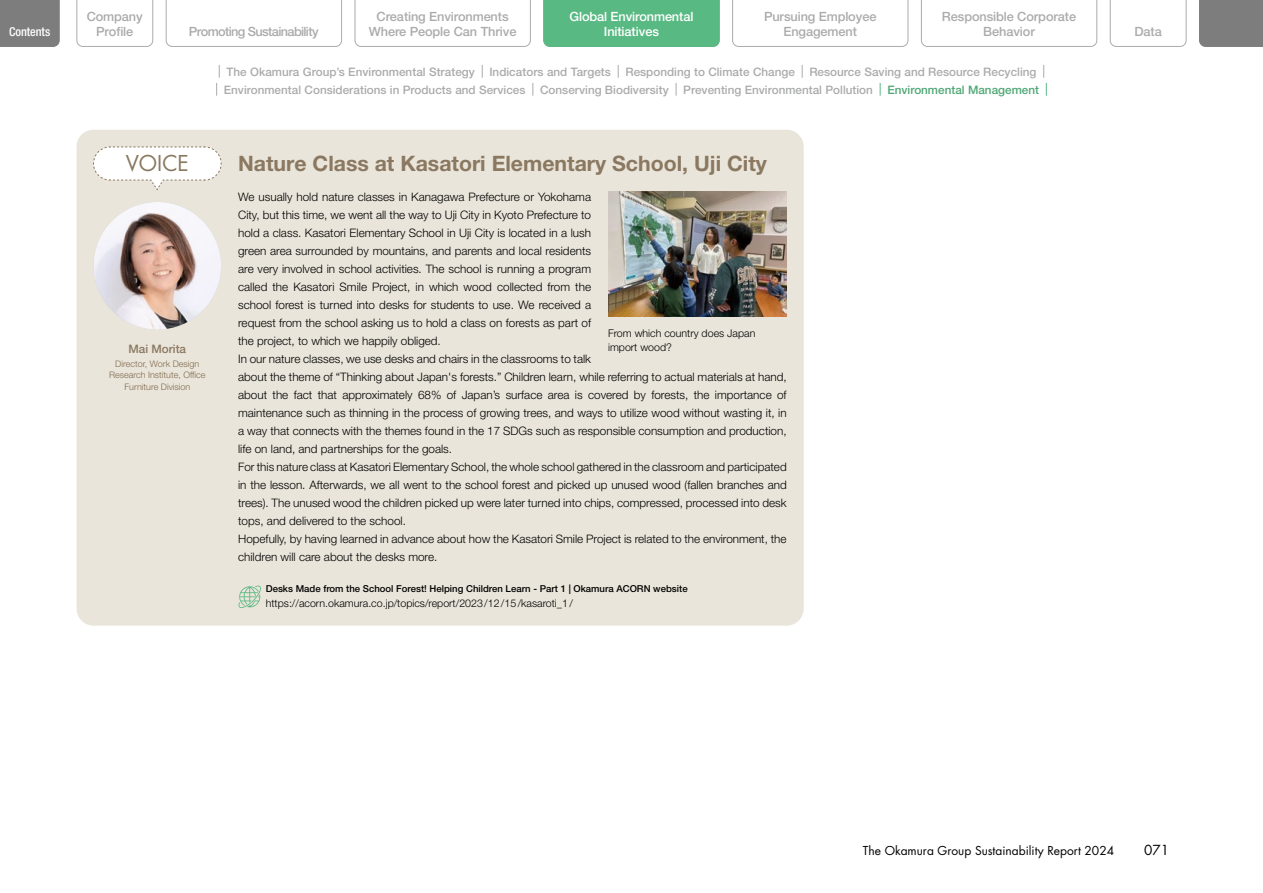
<style>
.page{position:relative;width:1263px;height:893px;background:#fff}
.page>*{position:absolute;margin:0;border:0;box-sizing:border-box;transform-origin:0 0}
.t1{font:700 21.3px "Helvetica Neue LT Std";color:#8a7861}
.t2{font:21.3px "Futura Std";color:#8a7861}
.t3{font:13.5px "Futura Std";color:#000}
.t4{font:500 12.75px/14.9px "Helvetica Neue LT Std";letter-spacing:-.01em;color:#aaabab;text-align:center}
.t5{font:500 12.75px/14.9px "Helvetica Neue LT Std";letter-spacing:-.01em;color:#fff;text-align:center}
.t6{font:500 12.75px "Helvetica Neue LT Std";letter-spacing:-.05em;color:#aaabab}
.t7{font:500 condensed 12.15px "Helvetica Neue LT Std";letter-spacing:-.005em;color:#fff}
.t8{font:12px "Futura Std";color:#000}
.t9{font:300 11.7px/18px "Helvetica Neue LT Std";color:#000}
.t10{font:500 11.7px/18px "Helvetica Neue LT Std";color:#aaabab}
.t11{font:500 11.7px "Helvetica Neue LT Std";color:#8a7861}
.t12{font:300 10.65px/13.5px "Helvetica Neue LT Std";color:#000}
.t13{font:500 9.6px "Helvetica Neue LT Std";color:#000}
.t14{font:300 9px/11.7px "Helvetica Neue LT Std";color:#806c50;text-align:center}
.s1{color:#4fa776}
</style>
<div class="page">
<div style="left:77px;top:130px;width:727px;height:496px;background:#eae5da;border-radius:17px"></div>
<img style="left:94px;top:202px;width:127px;height:128px;border-radius:64px">
<svg style="left:93px;top:146px;width:129px;height:44px"></svg>
<img style="left:608px;top:191px;width:179px;height:126px">
<svg style="left:239px;top:586px;width:22px;height:22px"></svg>
<div style="left:1199px;top:0;width:64px;height:47px;background:#7d7d7d"></div>
<div style="left:0;top:0;width:60px;height:47px;background:#7d7d7d"></div>
<svg style="left:1110px;top:0;width:76px;height:47px"></svg>
<svg style="left:921px;top:0;width:176px;height:47px"></svg>
<svg style="left:732px;top:0;width:176px;height:47px"></svg>
<svg style="left:355px;top:0;width:176px;height:47px"></svg>
<svg style="left:166px;top:0;width:176px;height:47px"></svg>
<svg style="left:77px;top:0;width:76px;height:47px"></svg>
<div style="left:543px;top:0;width:176px;height:47px;background:#59b983"></div>
<svg style="left:482px;top:65px;width:1px;height:13px"></svg>
<svg style="left:618px;top:65px;width:1px;height:13px"></svg>
<svg style="left:802px;top:65px;width:1px;height:13px"></svg>
<svg style="left:216px;top:65px;width:4px;height:31px"></svg>
<svg style="left:532px;top:83px;width:1px;height:13px"></svg>
<svg style="left:676px;top:83px;width:1px;height:13px"></svg>
<svg style="left:880px;top:83px;width:1px;height:13px"></svg>
<svg style="left:1043px;top:65px;width:4px;height:31px"></svg>
<p class="t4" style="left:87px;top:9px;width:58px">Company<br>Profile</p>
<p class="t5" style="left:569px;top:9px;width:125px">Global Environmental<br>Initiatives</p>
<p class="t10" style="left:224px;top:63px;width:817px">The Okamura Group’s Environmental Strategy Indicators and Targets Responding to Climate Change Resource Saving and Resource Recycling<br>Environmental Considerations in Products and Services Conserving Biodiversity Preventing Environmental Pollution <span class="s1">Environmental Management</span></p>
<p class="t4" style="left:377px;top:9px;width:134px">Creating Environments</p>
<p class="t4" style="left:942px;top:9px;width:136px">Responsible Corporate<br>Behavior</p>
<p class="t4" style="left:764px;top:9px;width:114px">Pursuing Employee<br>Engagement</p>
<p class="t6" style="left:189px;top:24px;width:131px">Promoting Sustainability</p>
<p class="t4" style="left:369px;top:24px;width:149px">Where People Can Thrive</p>
<p class="t7" style="left:9px;top:25px;width:42px">Contents</p>
<p class="t4" style="left:1134px;top:24px;width:29px">Data</p>
<h1 class="t2" style="left:126px;top:149px;width:65px">VOICE</h1>
<p class="t11" style="left:129px;top:342px;width:59px">Mai Morita</p>
<p class="t14" style="left:109px;top:358px;width:98px">Director, Work Design<br>Research Institute, Office<br>Furniture Division</p>
<h1 class="t1" style="left:238px;top:150px;width:530px">Nature Class at Kasatori Elementary School, Uji City</h1>
<p class="t9" style="left:238px;top:188px;width:550px">We usually hold nature classes in Kanagawa Prefecture or Yokohama<br>City, but this time, we went all the way to Uji City in Kyoto Prefecture to<br>hold a class. Kasatori Elementary School in Uji City is located in a lush<br>green area surrounded by mountains, and parents and local residents<br>are very involved in school activities. The school is running a program<br>called the Kasatori Smile Project, in which wood collected from the<br>school forest is turned into desks for students to use. We received a<br>request from the school asking us to hold a class on forests as part of<br>the project, to which we happily obliged.<br>In our nature classes, we use desks and chairs in the classrooms to talk<br>about the theme of “Thinking about Japan's forests.” Children learn, while referring to actual materials at hand, about the fact that approximately 68% of Japan’s surface area is covered by forests, the importance of maintenance such as thinning in the process of growing trees, and ways to utilize wood without wasting it, in a way that connects with the themes found in the 17 SDGs such as responsible consumption and production, life on land, and partnerships for the goals.<br>For this nature class at Kasatori Elementary School, the whole school gathered in the classroom and participated in the lesson. Afterwards, we all went to the school forest and picked up unused wood (fallen branches and trees). The unused wood the children picked up were later turned into chips, compressed, processed into desk tops, and delivered to the school.<br>Hopefully, by having learned in advance about how the Kasatori Smile Project is related to the environment, the children will care about the desks more.</p>
<p class="t12" style="left:608px;top:327px;width:149px">From which country does Japan import wood?</p>
<p class="t13" style="left:266px;top:583px;width:423px">Desks Made from the School Forest! Helping Children Learn - Part 1 | Okamura ACORN website</p>
<p class="t12" style="left:266px;top:596px;width:309px">https://acorn.okamura.co.jp/topics/report/2023/12/15/kasaroti_1/</p>
<p class="t8" style="left:863px;top:843px;width:253px">The Okamura Group Sustainability Report 2024</p>
<p class="t3" style="left:1144px;top:841px;width:26px">071</p>
</div>
